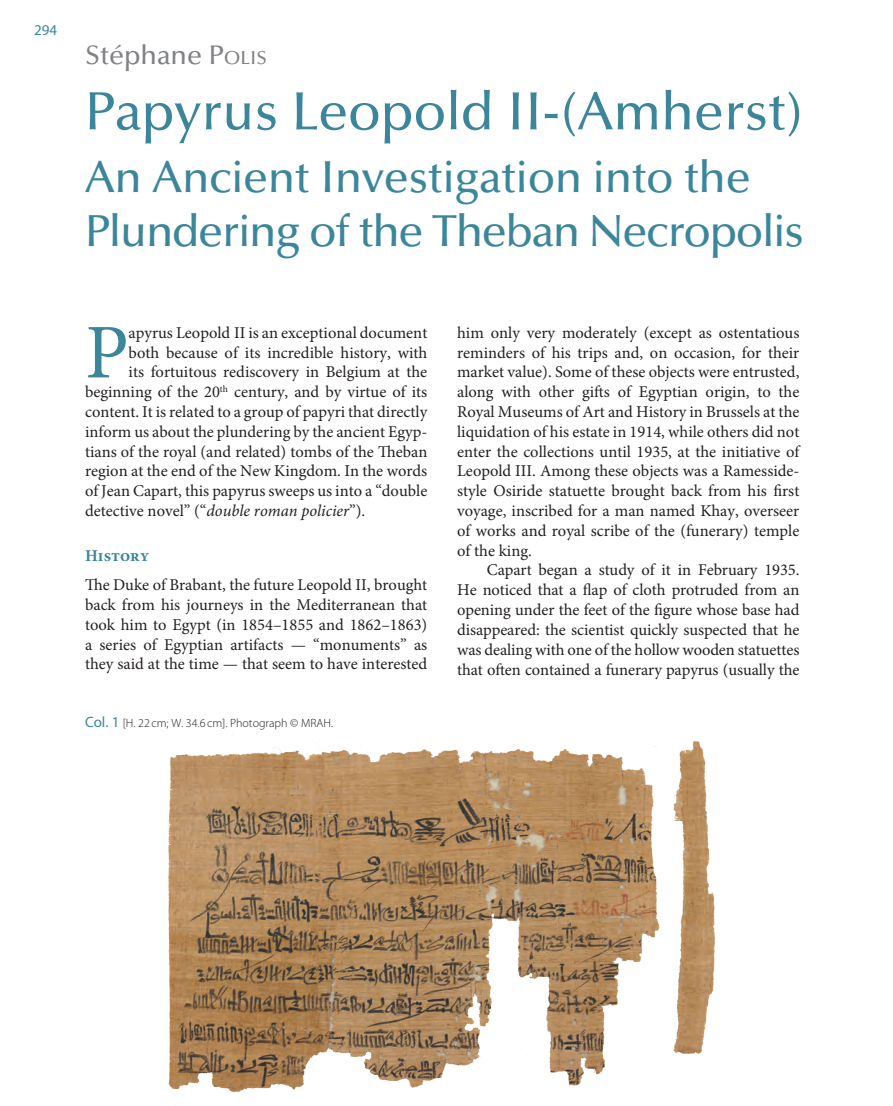
<style>
.page{position:relative;width:893px;height:1106px;background:#fff}
.page>*{position:absolute;margin:0;border:0;box-sizing:border-box;transform-origin:0 0}
.t1{font:77.4px "Minion Pro";color:#3b869a}
.t2{font:500 54px "Optima LT Std";letter-spacing:-.005em;color:#3b869a}
.t3{font:500 45px/54px "Optima LT Std";letter-spacing:-.03em;color:#3b869a}
.t4{font:500 27px "Optima LT Std";color:#808285}
.t5{font:16.5px/19.8px "Minion Pro";color:#231f20;text-align:justify}
.t6{font:16.5px/19.8px "Minion Pro";letter-spacing:.04em;color:#231f20}
.t7{font:16.5px "Minion Pro";letter-spacing:.075em;color:#231f20}
.t8{font:700 16.5px "Minion Pro";color:#3b869a}
.t9{font:15px "Myriad Pro";color:#3b869a}
.t10{font:300 12px "Myriad Pro";color:#231f20}
.s1{font-style:inherit}
.s2{font-size:18.9px}
.s3{font-style:italic}
.s4{font-weight:400;font-size:15px;color:#3b869a}
</style>
<div class="page">
<img style="left:168px;top:741px;width:547px;height:351px">
<p class="t9" style="left:34px;top:20px;width:25px">294</p>
<h3 class="t4" style="left:85px;top:40px;width:181px">Stéphane <span class="s1">P</span><span class="s2">olis</span></h3>
<h2 class="t2" style="left:85px;top:81px;width:720px">Papyrus Leopold II-(Amherst)</h2>
<h3 class="t3" style="left:85px;top:151px;width:721px">An Ancient Investigation into the<br>Plundering of the Theban Necropolis</h3>
<h1 class="t1" style="left:85px;top:301px;width:45px">P</h1>
<p class="t5" style="left:129px;top:323px;width:299px">apyrus Leopold II is an exceptional document</p>
<p class="t5" style="left:129px;top:342px;width:300px">both because of its incredible history, with</p>
<p class="t7" style="left:129px;top:361px;width:300px">its fortuitous rediscovery in Belgium at the</p>
<p class="t7" style="left:85px;top:381px;width:344px">beginning of the 20<sup>th</sup> century, and by virtue of its</p>
<p class="t7" style="left:85px;top:401px;width:344px">content. It is related to a group of papyri that directly</p>
<p class="t5" style="left:85px;top:422px;width:342px">inform us about the plundering by the ancient Egyp-</p>
<p class="t7" style="left:85px;top:440px;width:344px">tians of the royal (and related) tombs of the Theban</p>
<p class="t5" style="left:85px;top:461px;width:344px">region at the end of the New Kingdom. In the words</p>
<p class="t5" style="left:85px;top:481px;width:344px">of Jean Capart, this papyrus sweeps us into a “double</p>
<p class="t5" style="left:85px;top:501px;width:282px">detective novel” (“<span class="s3">double roman policier</span>”).</p>
<p class="t8" style="left:85px;top:544px;width:66px">History</p>
<p class="t5" style="left:85px;top:575px;width:344px">The Duke of Brabant, the future Leopold II, brought back from his journeys in the Mediterranean that took him to Egypt (in 1854–1855 and 1862–1863) a series of Egyptian artifacts — “monuments” as they said at the time — that seem to have interested</p>
<p class="t10" style="left:85px;top:715px;width:250px"><span class="s4">Col. 1</span> [H. 22 cm; W. 34.6 cm]. Photograph © MRAH.</p>
<p class="t6" style="left:457px;top:323px;width:345px">him only very moderately (except as ostentatious reminders of his trips and, on occasion, for their market value). Some of these objects were entrusted, along with other gifts of Egyptian origin, to the Royal Museums of Art and History in Brussels at the liquidation of his estate in 1914, while others did not enter the collections until 1935, at the initiative of Leopold III. Among these objects was a Ramesside&shy;style Osiride statuette brought back from his first voyage, inscribed for a man named Khay, overseer of works and royal scribe of the (funerary) temple of the king.</p>
<p class="t5" style="left:457px;top:560px;width:344px;text-indent:30px">Capart began a study of it in February 1935.<br>He noticed that a flap of cloth protruded from an opening under the feet of the figure whose base had disappeared: the scientist quickly suspected that he was dealing with one of the hollow wooden statuettes that often contained a funerary papyrus (usually the</p>
</div>
